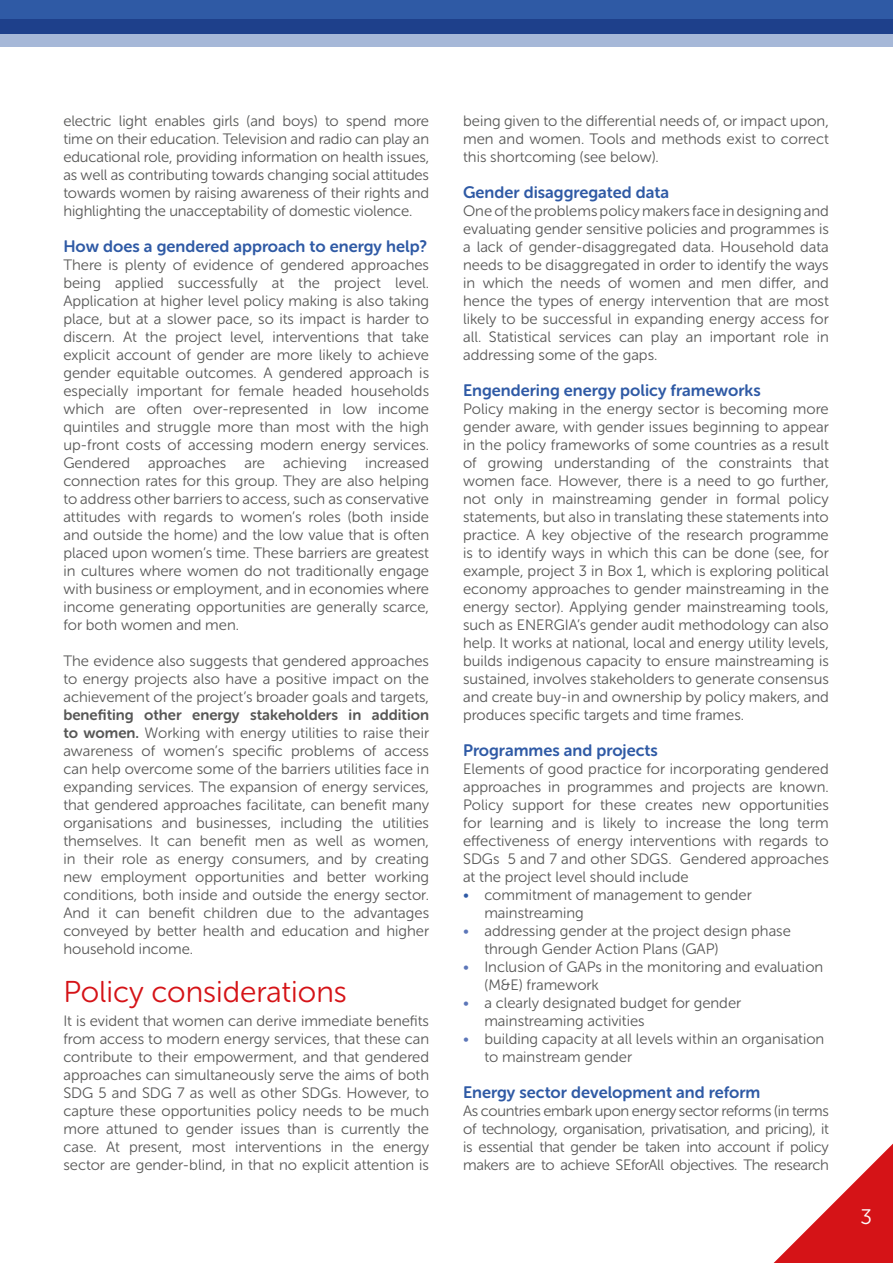
<style>
.page{position:relative;width:893px;height:1263px;background:#fff}
.page>*{position:absolute;margin:0;border:0;box-sizing:border-box;transform-origin:0 0}
.t1{font:30px "Museo Sans Rounded 300";color:#d51317}
.t2{font:21px "Museo Sans Rounded 300";color:#fff}
.t3{font:16.5px "Museo Sans Rounded 700";color:#2f5aa5}
.t4{font:15px/18px "Museo Sans Rounded 300";color:#575756;text-align:justify}
.t5{font:15px "Museo Sans Rounded 700";color:#575756}
.s1{font-family:"Museo Sans Rounded 700"}
.s2{color:#2f5aa5}
.s3{color:#5c76b8}
</style>
<div class="page">
<div style="left:0;top:0;width:893px;height:33px;background:#2f5aa5"></div>
<svg style="left:774px;top:1143px;width:119px;height:120px"></svg>
<svg style="left:0;top:19px;width:893px;height:28px;background:#5d77ae"></svg>
<p class="t4" style="left:63px;top:112px;width:367px">electric light enables girls (and boys) to spend more time on their education. Television and radio can play an educational role, providing information on health issues, as well as contributing towards changing social attitudes towards women by raising awareness of their rights and highlighting the unacceptability of domestic violence.</p>
<p class="t3" style="left:63px;top:237px;width:365px">How does a gendered approach to energy help?</p>
<p class="t4" style="left:63px;top:256px;width:367px">There is plenty of evidence of gendered approaches being applied successfully at the project level.<br>Application at higher level policy making is also taking place, but at a slower pace, so its impact is harder to discern. At the project level, interventions that take explicit account of gender are more likely to achieve gender equitable outcomes. A gendered approach is especially important for female headed households which are often over-represented in low income quintiles and struggle more than most with the high up-front costs of accessing modern energy services.<br>Gendered approaches are achieving increased connection rates for this group. They are also helping to address other barriers to access, such as conservative attitudes with regards to women’s roles (both inside and outside the home) and the low value that is often placed upon women’s time. These barriers are greatest in cultures where women do not traditionally engage with business or employment, and in economies where income generating opportunities are generally scarce, for both women and men.</p>
<p class="t4" style="left:63px;top:652px;width:367px">The evidence also suggests that gendered approaches to energy projects also have a positive impact on the achievement of the project’s broader goals and targets,</p>
<p class="t5" style="left:63px;top:706px;width:367px">benefiting other energy stakeholders in addition</p>
<p class="t4" style="left:63px;top:724px;width:367px"><span class="s1">to women.</span> Working with energy utilities to raise their awareness of women’s specific problems of access can help overcome some of the barriers utilities face in expanding services. The expansion of energy services, that gendered approaches facilitate, can benefit many organisations and businesses, including the utilities themselves. It can benefit men as well as women, in their role as energy consumers, and by creating new employment opportunities and better working conditions, both inside and outside the energy sector.<br>And it can benefit children due to the advantages conveyed by better health and education and higher household income.</p>
<h1 class="t1" style="left:63px;top:976px;width:285px">Policy considerations</h1>
<p class="t4" style="left:63px;top:1012px;width:367px">It is evident that women can derive immediate benefits from access to modern energy services, that these can contribute to their empowerment, and that gendered approaches can simultaneously serve the aims of both SDG 5 and SDG 7 as well as other SDGs. However, to capture these opportunities policy needs to be much more attuned to gender issues than is currently the case. At present, most interventions in the energy sector are gender-blind, in that no explicit attention is</p>
<p class="t4" style="left:463px;top:112px;width:367px">being given to the differential needs of, or impact upon, men and women. Tools and methods exist to correct this shortcoming (see below).</p>
<p class="t3" style="left:463px;top:183px;width:207px">Gender disaggregated data</p>
<p class="t4" style="left:463px;top:202px;width:367px">One of the problems policy makers face in designing and evaluating gender sensitive policies and programmes is a lack of gender-disaggregated data. Household data needs to be disaggregated in order to identify the ways in which the needs of women and men differ, and hence the types of energy intervention that are most likely to be successful in expanding energy access for all. Statistical services can play an important role in addressing some of the gaps.</p>
<p class="t3" style="left:463px;top:381px;width:299px">Engendering energy policy frameworks</p>
<p class="t4" style="left:463px;top:400px;width:367px">Policy making in the energy sector is becoming more gender aware, with gender issues beginning to appear in the policy frameworks of some countries as a result of growing understanding of the constraints that women face. However, there is a need to go further, not only in mainstreaming gender in formal policy statements, but also in translating these statements into practice. A key objective of the research programme is to identify ways in which this can be done (see, for example, project 3 in Box 1, which is exploring political economy approaches to gender mainstreaming in the energy sector). Applying gender mainstreaming tools, such as ENERGIA’s gender audit methodology can also help. It works at national, local and energy utility levels, builds indigenous capacity to ensure mainstreaming is sustained, involves stakeholders to generate consensus and create buy-in and ownership by policy makers, and produces specific targets and time frames.</p>
<p class="t3" style="left:463px;top:741px;width:196px">Programmes and projects</p>
<p class="t4" style="left:463px;top:760px;width:367px">Elements of good practice for incorporating gendered approaches in programmes and projects are known.<br>Policy support for these creates new opportunities for learning and is likely to increase the long term effectiveness of energy interventions with regards to SDGs 5 and 7 and other SDGS. Gendered approaches at the project level should include</p>
<p class="t4" style="left:484px;top:886px;width:269px;text-indent:-21px"><span class="s2">•</span> commitment of management to gender mainstreaming</p>
<p class="t4" style="left:484px;top:922px;width:308px;text-indent:-21px"><span class="s3">•</span> addressing gender at the project design phase through Gender Action Plans (GAP)</p>
<p class="t4" style="left:484px;top:958px;width:340px;text-indent:-21px"><span class="s3">•</span> Inclusion of GAPs in the monitoring and evaluation (M&amp;E) framework</p>
<p class="t4" style="left:484px;top:994px;width:258px;text-indent:-21px"><span class="s3">•</span> a clearly designated budget for gender mainstreaming activities</p>
<p class="t4" style="left:484px;top:1030px;width:341px;text-indent:-21px"><span class="s3">•</span> building capacity at all levels within an organisation to mainstream gender</p>
<p class="t3" style="left:463px;top:1083px;width:299px">Energy sector development and reform</p>
<p class="t4" style="left:463px;top:1102px;width:367px">As countries embark upon energy sector reforms (in terms of technology, organisation, privatisation, and pricing), it is essential that gender be taken into account if policy makers are to achieve SEforAll objectives. The research</p>
<h2 class="t2" style="left:861px;top:1205px;width:13px">3</h2>
</div>
